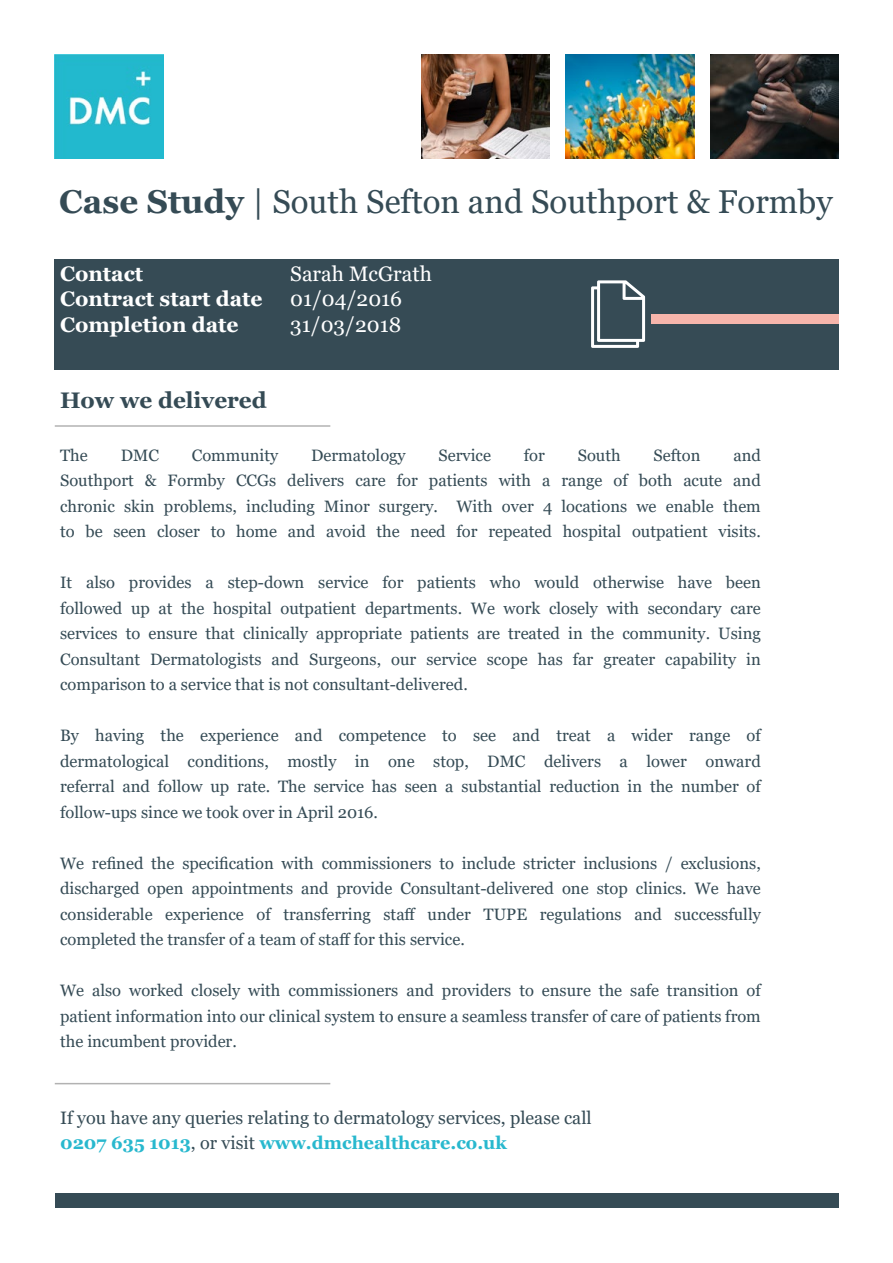
<style>
.page{position:relative;width:893px;height:1263px;background:#fff}
.page>*{position:absolute;margin:0;border:0;box-sizing:border-box;transform-origin:0 0}
.t1{font:33px "Georgia";color:#354b55}
.t2{font:700 22.5px "Georgia";color:#354b55}
.t3{font:700 21px/25.2px "Georgia";color:#fff}
.t4{font:21px/25.2px "Georgia";color:#fff}
.t5{font:18px/25.5px "Georgia";color:#354b55}
.t6{font:16.5px/25.5px "Georgia";color:#354b55;text-align:justify}
.s1{font-weight:700}
.s2{font-weight:700;color:#28b8ce}
</style>
<div class="page">
<img style="left:54px;top:54px;width:109px;height:104px">
<div style="left:55px;top:1193px;width:783px;height:15px;background:#354b55"></div>
<img style="left:421px;top:54px;width:129px;height:104px">
<img style="left:710px;top:54px;width:129px;height:104px">
<img style="left:566px;top:54px;width:128px;height:104px">
<hr style="left:55px;top:425px;width:275px;height:2px;background:#b2b2b2">
<div style="left:55px;top:259px;width:784px;height:110px;background:#364b55"></div>
<svg style="left:591px;top:280px;width:54px;height:68px"></svg>
<hr style="left:55px;top:1083px;width:275px;height:1px;background:#b2b2b2">
<div style="left:651px;top:314px;width:188px;height:9px;background:#f7b5ab"></div>
<h1 class="t1" style="left:59px;top:182px;width:775px"><span class="s1">Case Study</span> | South Sefton and Southport &amp; Formby</h1>
<p class="t3" style="left:60px;top:261px;width:204px">Contact<br>Contract start date<br>Completion date</p>
<p class="t4" style="left:290px;top:262px;width:143px">Sarah McGrath<br>01/04/2016<br>31/03/2018</p>
<h2 class="t2" style="left:60px;top:386px;width:208px">How we delivered</h2>
<p class="t6" style="left:60px;top:443px;width:29px">The</p>
<p class="t6" style="left:121px;top:443px;width:40px">DMC</p>
<p class="t6" style="left:192px;top:443px;width:88px">Community</p>
<p class="t6" style="left:311px;top:443px;width:96px">Dermatology</p>
<p class="t6" style="left:439px;top:443px;width:54px">Service</p>
<p class="t6" style="left:524px;top:443px;width:23px">for</p>
<p class="t6" style="left:578px;top:443px;width:44px">South</p>
<p class="t6" style="left:654px;top:443px;width:48px">Sefton</p>
<p class="t6" style="left:60px;top:443px;width:702px;text-indent:673px">and Southport &amp; Formby CCGs delivers care for patients with a range of both acute and chronic skin problems, including Minor surgery. With over 4 locations we enable them to be seen closer to home and avoid the need for repeated hospital outpatient visits.</p>
<p class="t6" style="left:60px;top:570px;width:702px">It also provides a step-down service for patients who would otherwise have been followed up at the hospital outpatient departments. We work closely with secondary care services to ensure that clinically appropriate patients are treated in the community. Using Consultant Dermatologists and Surgeons, our service scope has far greater capability in comparison to a service that is not consultant-delivered.</p>
<p class="t6" style="left:60px;top:723px;width:702px">By having the experience and competence to see and treat a wider range of dermatological conditions, mostly in one stop, DMC delivers a lower onward referral and follow up rate. The service has seen a substantial reduction in the number of follow-ups since we took over in April 2016.</p>
<p class="t6" style="left:60px;top:851px;width:702px">We refined the specification with commissioners to include stricter inclusions / exclusions, discharged open appointments and provide Consultant-delivered one stop clinics. We have considerable experience of transferring staff under TUPE regulations and successfully completed the transfer of a team of staff for this service.</p>
<p class="t6" style="left:60px;top:978px;width:702px">We also worked closely with commissioners and providers to ensure the safe transition of patient information into our clinical system to ensure a seamless transfer of care of patients from the incumbent provider.</p>
<p class="t5" style="left:60px;top:1105px;width:533px">If you have any queries relating to dermatology services, please call<br><span class="s2">0207 635 1013</span>, or visit <span class="s2">www.dmchealthcare.co.uk</span></p>
</div>
